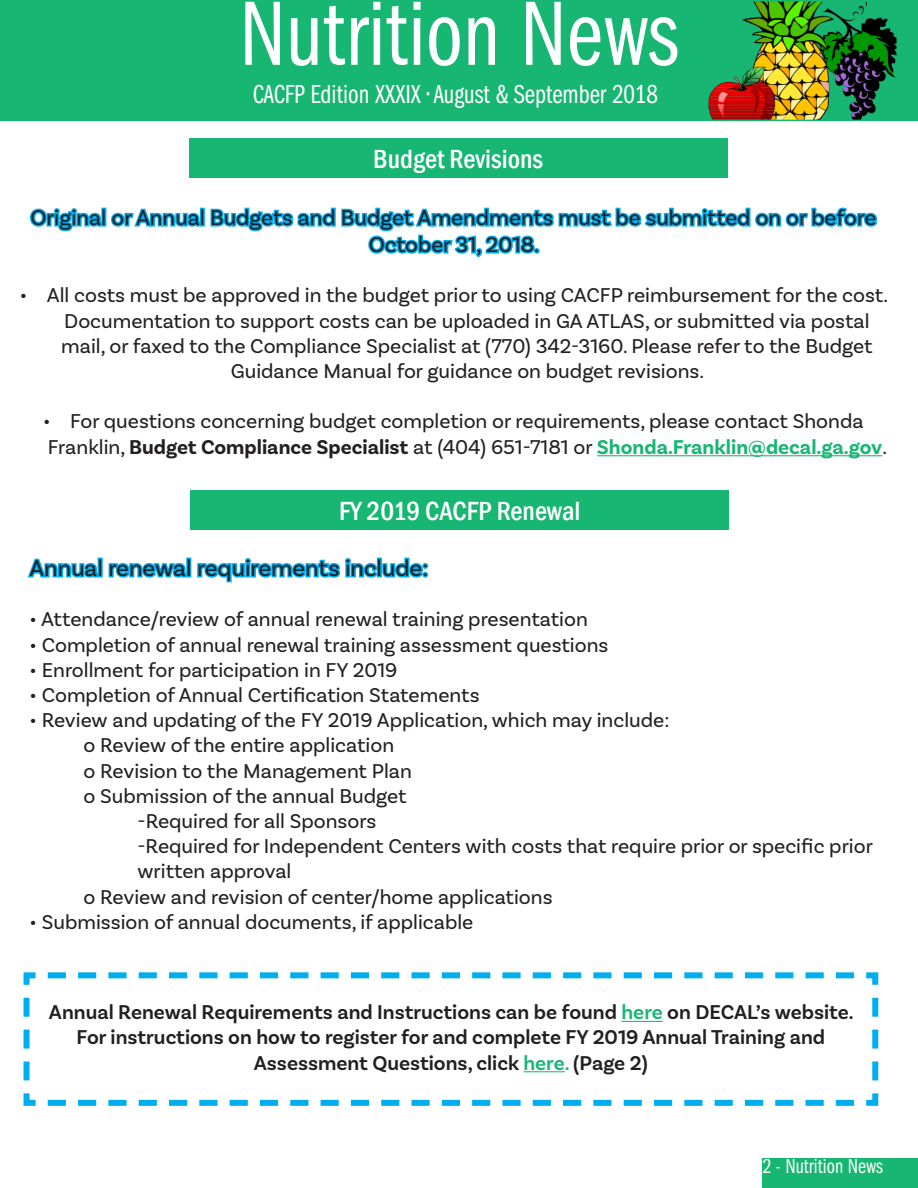
<style>
.page{position:relative;width:918px;height:1188px;background:#fff}
.page>*{position:absolute;margin:0;border:0;box-sizing:border-box;transform-origin:0 0}
.t1{font:94.5px "Franklin Gothic LT Pro Bk Cm";color:#fff}
.t2{font:27px "Franklin Gothic LT Pro Bk Cm";color:#fff}
.t3{font:500 condensed 27px "Franklin Gothic";color:#fff}
.t4{font:24px "Basic Sans";color:#231f20}
.t5{font:22.5px/27px "Basic Sans";color:#231f20;text-align:center}
.t6{font:21px/25.2px "Basic Sans";color:#231f20}
.t7{font:600 21px/25.2px "Basic Sans";color:#231f20;text-align:center}
.t8{font:21px "Franklin Gothic LT Pro Bk Cm";color:#fff}
.s1{font-weight:700}
.s2{font-weight:700;color:#17b673}
.s3{color:#17b673}
</style>
<div class="page">
<div style="left:762px;top:1158px;width:156px;height:30px;background:#17b673"></div>
<svg style="left:27px;top:557px;width:73px;height:21px"></svg>
<div style="left:98px;top:558px;width:5px;height:20px;border:3px solid #00aeef"></div>
<svg style="left:108px;top:563px;width:78px;height:15px"></svg>
<div style="left:186px;top:558px;width:5px;height:20px;border:3px solid #00aeef"></div>
<svg style="left:197px;top:557px;width:231px;height:26px"></svg>
<div style="left:191px;top:491px;width:538px;height:39px;background:#17b673"></div>
<hr style="left:597px;top:455px;width:285px;height:1px;background:#17b673">
<svg style="left:30px;top:207px;width:74px;height:25px"></svg>
<div style="left:101px;top:208px;width:5px;height:19px;border:3px solid #00aeef"></div>
<svg style="left:111px;top:207px;width:92px;height:20px"></svg>
<div style="left:200px;top:208px;width:5px;height:19px;border:3px solid #00aeef"></div>
<svg style="left:210px;top:207px;width:668px;height:51px"></svg>
<svg style="left:0;top:0;width:918px;height:121px;background:#2a6"></svg>
<svg style="left:23px;top:972px;width:856px;height:134px"></svg>
<div style="left:189px;top:139px;width:538px;height:39px;background:#17b673"></div>
<p class="t1" style="left:239px;top:-18px;width:441px">Nutrition News</p>
<p class="t2" style="left:253px;top:79px;width:407px">CACFP Edition XXXIX • August &amp; September 2018</p>
<p class="t3" style="left:373px;top:141px;width:172px">Budget Revisions</p>
<p class="t5" style="left:30px;top:204px;width:848px">Original or Annual Budgets and Budget Amendments must be submitted on or before<br>October 31, 2018.</p>
<p class="t6" style="left:20px;top:283px;width:870px">• All costs must be approved in the budget prior to using CACFP reimbursement for the cost.</p>
<p class="t6" style="left:64px;top:308px;width:807px">Documentation to support costs can be uploaded in GA ATLAS, or submitted via postal</p>
<p class="t6" style="left:61px;top:333px;width:813px">mail, or faxed to the Compliance Specialist at (770) 342-3160. Please refer to the Budget</p>
<p class="t6" style="left:231px;top:358px;width:475px">Guidance Manual for guidance on budget revisions.</p>
<p class="t6" style="left:43px;top:409px;width:845px">• For questions concerning budget completion or requirements, please contact Shonda<br>Franklin, <span class="s1">Budget Compliance Specialist</span> at (404) 651-7181 or <span class="s2">Shonda.Franklin@decal.ga.gov</span>.</p>
<p class="t3" style="left:339px;top:493px;width:243px">FY 2019 CACFP Renewal</p>
<p class="t4" style="left:30px;top:554px;width:400px">Annual renewal requirements include:</p>
<p class="t6" style="left:30px;top:607px;width:560px">• Attendance/review of annual renewal training presentation</p>
<p class="t6" style="left:30px;top:632px;width:580px">• Completion of annual renewal training assessment questions</p>
<p class="t6" style="left:30px;top:657px;width:369px">• Enrollment for participation in FY 2019</p>
<p class="t6" style="left:30px;top:682px;width:452px">• Completion of Annual Certification Statements</p>
<p class="t6" style="left:30px;top:707px;width:641px">• Review and updating of the FY 2019 Application, which may include:</p>
<p class="t6" style="left:84px;top:733px;width:312px">o Review of the entire application</p>
<p class="t6" style="left:84px;top:758px;width:330px">o Revision to the Management Plan</p>
<p class="t6" style="left:84px;top:783px;width:325px">o Submission of the annual Budget</p>
<p class="t6" style="left:138px;top:808px;width:240px">-Required for all Sponsors</p>
<p class="t6" style="left:138px;top:833px;width:737px">-Required for Independent Centers with costs that require prior or specific prior written approval</p>
<p class="t6" style="left:84px;top:884px;width:471px">o Review and revision of center/home applications</p>
<p class="t6" style="left:30px;top:909px;width:445px">• Submission of annual documents, if applicable</p>
<p class="t7" style="left:49px;top:1000px;width:806px">Annual Renewal Requirements and Instructions can be found <span class="s3">here</span> on DECAL’s website.</p>
<p class="t7" style="left:77px;top:1025px;width:750px">For instructions on how to register for and complete FY 2019 Annual Training and<br>Assessment Questions, click <span class="s3">here.</span> (Page 2)</p>
<p class="t8" style="left:762px;top:1154px;width:122px">2 - Nutrition News</p>
</div>
